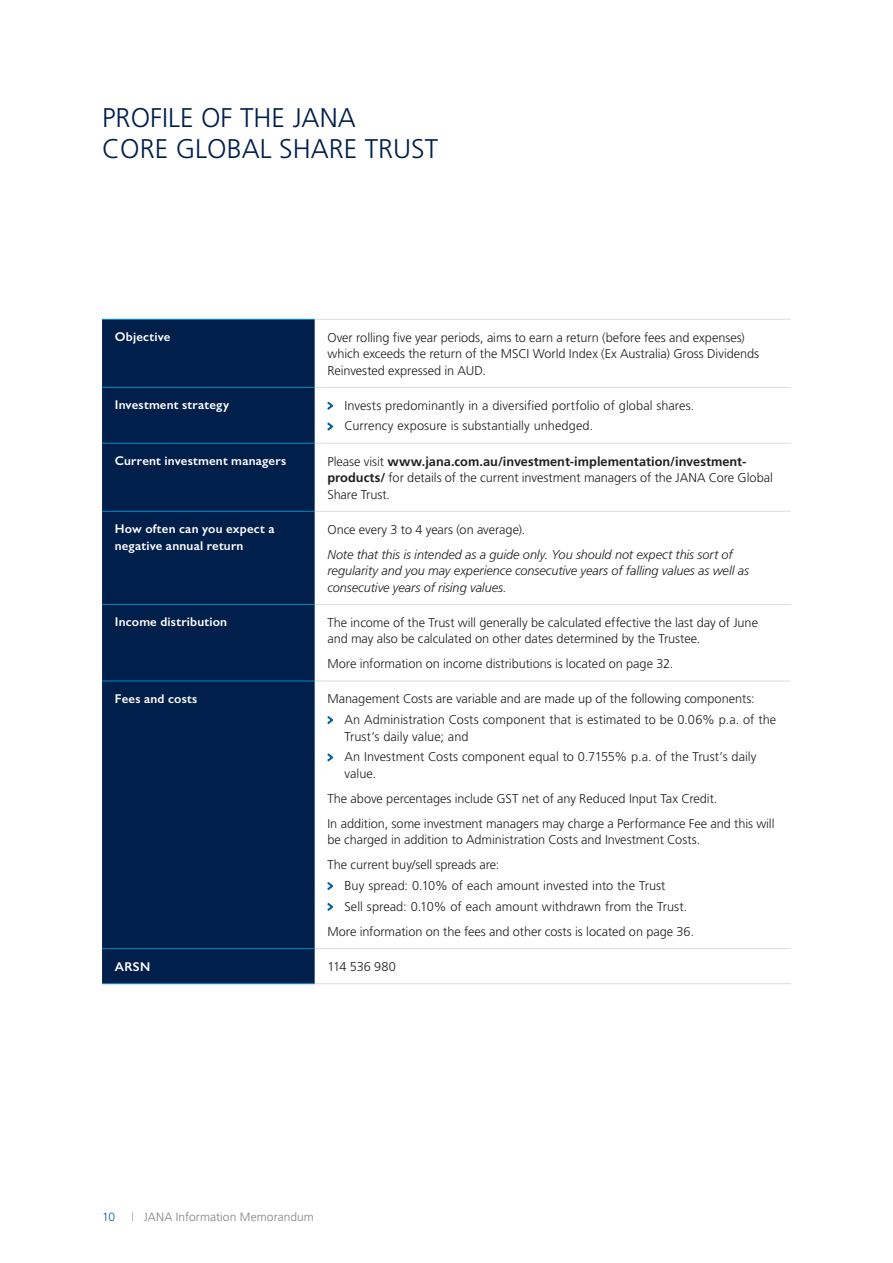
<style>
.page{position:relative;width:893px;height:1263px;background:#fff}
.page>*{position:absolute;margin:0;border:0;box-sizing:border-box;transform-origin:0 0}
.t1{font:300 27px/31.5px "Frutiger LT Pro";color:#001f4a}
.t2{font:300 12.75px/16.5px "Frutiger LT Pro";letter-spacing:-.005em;color:#231f20}
.t3{font:italic 300 12.75px/16.5px "Frutiger";letter-spacing:-.005em;color:#231f20}
.t4{font:600 12.75px/16.5px "Gill Sans";letter-spacing:.015em;color:#fff}
.t5{font:300 12px "Frutiger LT Pro";letter-spacing:.01em;color:#808285}
.t6{font:300 12px "Frutiger LT Pro";color:#065fa1}
.s1{font-family:"Hoefler Text";font-weight:900;font-size:15.3px;color:#065fa1}
.s2{font-weight:700}
.s3{font-size:9px}
</style>
<div class="page">
<div style="left:102px;top:320px;width:213px;height:663px;background:#001f4a"></div>
<hr style="left:315px;top:319px;width:476px;height:1px;background:#dcdddf">
<hr style="left:315px;top:387px;width:476px;height:1px;background:#dcdddf">
<hr style="left:315px;top:443px;width:476px;height:1px;background:#dcdddf">
<hr style="left:315px;top:511px;width:476px;height:1px;background:#dcdddf">
<hr style="left:315px;top:604px;width:476px;height:1px;background:#dcdddf">
<hr style="left:315px;top:681px;width:476px;height:1px;background:#dcdddf">
<hr style="left:315px;top:948px;width:476px;height:1px;background:#dcdddf">
<hr style="left:315px;top:983px;width:476px;height:1px;background:#dcdddf">
<hr style="left:102px;top:319px;width:213px;height:1px;background:#008cc2">
<hr style="left:102px;top:387px;width:213px;height:1px;background:#008cc2">
<hr style="left:102px;top:443px;width:213px;height:1px;background:#008cc2">
<hr style="left:102px;top:511px;width:213px;height:1px;background:#008cc2">
<hr style="left:102px;top:604px;width:213px;height:1px;background:#008cc2">
<hr style="left:102px;top:681px;width:213px;height:1px;background:#008cc2">
<hr style="left:102px;top:948px;width:213px;height:1px;background:#008cc2">
<hr style="left:102px;top:983px;width:213px;height:1px;background:#008cc2">
<svg style="left:328px;top:402px;width:5px;height:8px"></svg>
<svg style="left:328px;top:423px;width:5px;height:7px"></svg>
<svg style="left:328px;top:716px;width:5px;height:8px"></svg>
<svg style="left:328px;top:753px;width:5px;height:8px"></svg>
<svg style="left:328px;top:882px;width:5px;height:8px"></svg>
<svg style="left:328px;top:903px;width:5px;height:8px"></svg>
<h1 class="t1" style="left:102px;top:102px;width:338px">PROFILE OF THE JANA<br>CORE GLOBAL SHARE TRUST</h1>
<p class="t4" style="left:115px;top:329px;width:57px">Objective</p>
<p class="t2" style="left:327px;top:329px;width:433px">Over rolling five year periods, aims to earn a return (before fees and expenses) which exceeds the return of the MSCI World Index (Ex Australia) Gross Dividends<br>Reinvested expressed in AUD.</p>
<p class="t4" style="left:115px;top:397px;width:116px">Investment strategy</p>
<p class="t2" style="left:327px;top:395px;width:368px;line-height:20.7px"><span class="s1">&gt;</span> Invests predominantly in a diversified portfolio of global shares. <span class="s1">&gt;</span> Currency exposure is substantially unhedged.</p>
<p class="t4" style="left:115px;top:453px;width:173px">Current investment managers</p>
<p class="t2" style="left:327px;top:453px;width:447px">Please visit <span class="s2">www.jana.com.au/investment-implementation/investment&shy;products/</span> for details of the current investment managers of the JANA Core Global<br>Share Trust.</p>
<p class="t4" style="left:115px;top:521px;width:161px">How often can you expect a negative annual return</p>
<p class="t2" style="left:327px;top:521px;width:199px">Once every 3 to 4 years (on average).</p>
<p class="t3" style="left:327px;top:546px;width:423px">Note that this is intended as a guide only. You should not expect this sort of regularity and you may experience consecutive years of falling values as well as consecutive years of rising values.</p>
<p class="t4" style="left:115px;top:614px;width:114px">Income distribution</p>
<p class="t2" style="left:327px;top:614px;width:432px">The income of the Trust will generally be calculated effective the last day of June and may also be calculated on other dates determined by the Trustee.</p>
<p class="t2" style="left:327px;top:656px;width:347px">More information on income distributions is located on page 32.</p>
<p class="t4" style="left:115px;top:690px;width:84px">Fees and costs</p>
<p class="t2" style="left:327px;top:689px;width:450px;line-height:20.7px">Management Costs are variable and are made up of the following components:<br><span class="s1">&gt;</span> An Administration Costs component that is estimated to be 0.06% p.a. of the</p>
<p class="t2" style="left:327px;top:726px;width:431px;line-height:20.7px;text-indent:17px">Trust’s daily value; and<br><span class="s1">&gt;</span> An Investment Costs component equal to 0.7155% p.a. of the Trust’s daily</p>
<p class="t2" style="left:327px;top:761px;width:449px;line-height:25px;text-indent:17px">value.<br>The above percentages include GST net of any Reduced Input Tax Credit.<br>In addition, some investment managers may charge a Performance Fee and this will</p>
<p class="t2" style="left:327px;top:827px;width:374px;line-height:25px">be charged in addition to Administration Costs and Investment Costs.<br>The current buy/sell spreads are:</p>
<p class="t2" style="left:327px;top:875px;width:361px;line-height:20.7px"><span class="s1">&gt;</span> Buy spread: 0.10% of each amount invested into the Trust<br><span class="s1">&gt;</span> Sell spread: 0.10% of each amount withdrawn from the Trust.</p>
<p class="t2" style="left:327px;top:923px;width:368px">More information on the fees and other costs is located on page 36.</p>
<p class="t4" style="left:115px;top:958px;width:37px">ARSN</p>
<p class="t2" style="left:327px;top:958px;width:70px">114 536 980</p>
<p class="t6" style="left:102px;top:1210px;width:14px">10</p>
<p class="t5" style="left:132px;top:1210px;width:184px"><span class="s3">|</span> JANA Information Memorandum</p>
</div>
